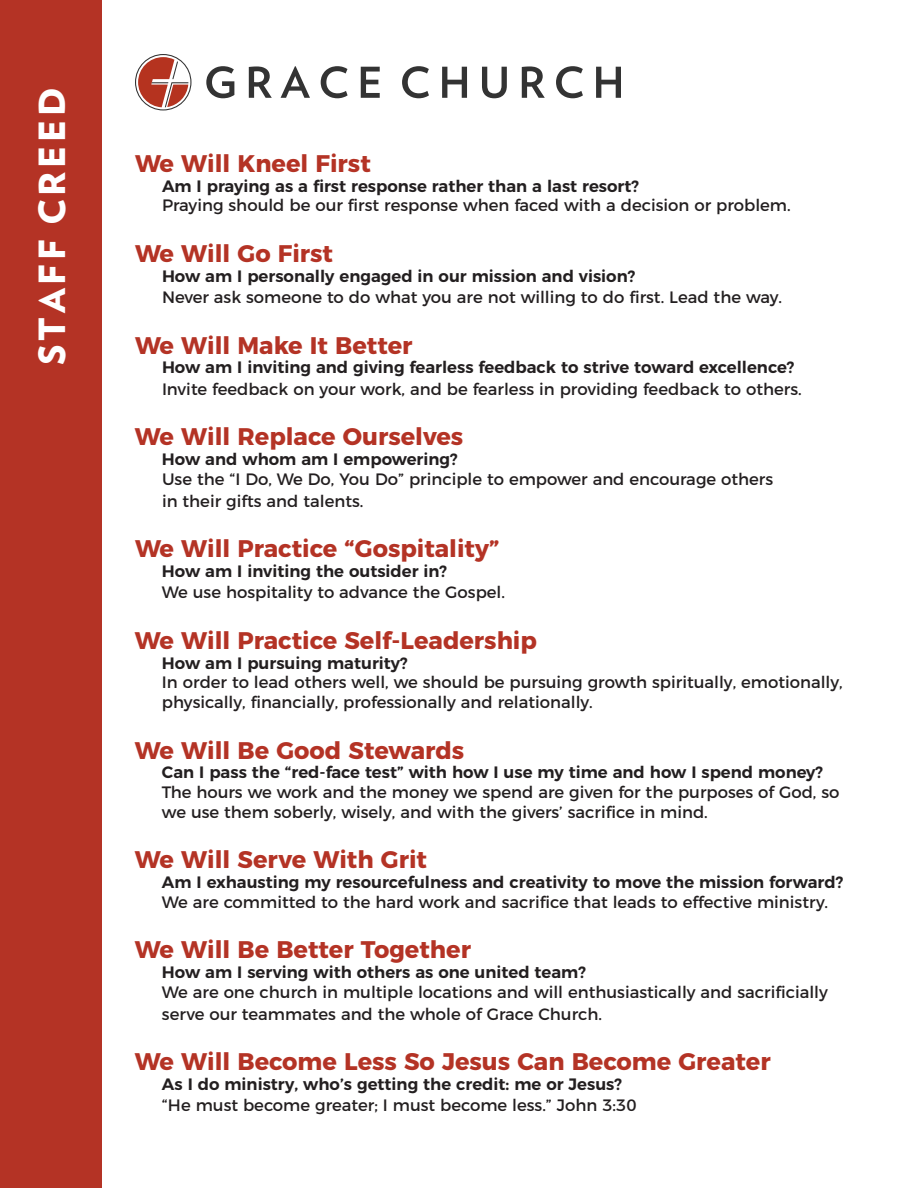
<style>
.page{position:relative;width:918px;height:1188px;background:#fff}
.page>*{position:absolute;margin:0;border:0;box-sizing:border-box;transform-origin:0 0}
.t1{font:900 36px "Verlag";letter-spacing:.1em;color:#fff}
.t2{font:700 24px "Montserrat";color:#b43325}
.t3{font:16.5px/19.8px "Montserrat";color:#231f20}
.t4{font:600 16.5px "Montserrat";color:#231f20}
</style>
<div class="page">
<div style="left:0;top:0;width:101px;height:1188px;background:#b43325"></div>
<svg style="left:135px;top:54px;width:56px;height:56px"></svg>
<svg style="left:206px;top:66px;width:28px;height:32px"></svg>
<svg style="left:249px;top:66px;width:23px;height:32px"></svg>
<svg style="left:281px;top:66px;width:29px;height:32px"></svg>
<svg style="left:321px;top:66px;width:27px;height:32px"></svg>
<svg style="left:361px;top:67px;width:19px;height:31px"></svg>
<svg style="left:402px;top:66px;width:27px;height:32px"></svg>
<svg style="left:442px;top:67px;width:25px;height:31px"></svg>
<svg style="left:482px;top:67px;width:25px;height:31px"></svg>
<svg style="left:522px;top:66px;width:23px;height:32px"></svg>
<svg style="left:556px;top:66px;width:27px;height:32px"></svg>
<svg style="left:596px;top:67px;width:25px;height:31px"></svg>
<p class="t1" style="left:22px;top:365px;width:279px;rotate:-90deg">STAFF CREED</p>
<p class="t2" style="left:135px;top:143px;width:237px">We Will Kneel First</p>
<p class="t4" style="left:162px;top:172px;width:479px">Am I praying as a first response rather than a last resort?</p>
<p class="t3" style="left:162px;top:194px;width:630px">Praying should be our first response when faced with a decision or problem.</p>
<p class="t2" style="left:135px;top:233px;width:200px">We Will Go First</p>
<p class="t4" style="left:162px;top:262px;width:475px">How am I personally engaged in our mission and vision?</p>
<p class="t3" style="left:162px;top:286px;width:622px">Never ask someone to do what you are not willing to do first. Lead the way.</p>
<p class="t2" style="left:135px;top:325px;width:279px">We Will Make It Better</p>
<p class="t4" style="left:162px;top:354px;width:634px">How am I inviting and giving fearless feedback to strive toward excellence?</p>
<p class="t3" style="left:162px;top:378px;width:641px">Invite feedback on your work, and be fearless in providing feedback to others.</p>
<p class="t2" style="left:135px;top:417px;width:330px">We Will Replace Ourselves</p>
<p class="t4" style="left:162px;top:446px;width:297px">How and whom am I empowering?</p>
<p class="t3" style="left:162px;top:468px;width:613px">Use the “I Do, We Do, You Do” principle to empower and encourage others</p>
<p class="t3" style="left:162px;top:489px;width:203px">in their gifts and talents.</p>
<p class="t2" style="left:135px;top:529px;width:366px">We Will Practice “Gospitality”</p>
<p class="t4" style="left:162px;top:557px;width:287px">How am I inviting the outsider in?</p>
<p class="t3" style="left:162px;top:581px;width:345px">We use hospitality to advance the Gospel.</p>
<p class="t2" style="left:135px;top:620px;width:403px">We Will Practice Self-Leadership</p>
<p class="t4" style="left:162px;top:649px;width:247px">How am I pursuing maturity?</p>
<p class="t3" style="left:162px;top:671px;width:682px">In order to lead others well, we should be pursuing growth spiritually, emotionally, physically, financially, professionally and relationally.</p>
<p class="t2" style="left:135px;top:730px;width:331px">We Will Be Good Stewards</p>
<p class="t4" style="left:162px;top:759px;width:663px">Can I pass the “red-face test” with how I use my time and how I spend money?</p>
<p class="t3" style="left:162px;top:781px;width:679px">The hours we work and the money we spend are given for the purposes of God, so we use them soberly, wisely, and with the givers’ sacrifice in mind.</p>
<p class="t2" style="left:135px;top:840px;width:294px">We Will Serve With Grit</p>
<p class="t4" style="left:162px;top:869px;width:683px">Am I exhausting my resourcefulness and creativity to move the mission forward?</p>
<p class="t3" style="left:162px;top:891px;width:668px">We are committed to the hard work and sacrifice that leads to effective ministry.</p>
<p class="t2" style="left:135px;top:930px;width:338px">We Will Be Better Together</p>
<p class="t4" style="left:162px;top:959px;width:426px">How am I serving with others as one united team?</p>
<p class="t3" style="left:162px;top:980px;width:667px;line-height:21.6px">We are one church in multiple locations and will enthusiastically and sacrificially serve our teammates and the whole of Grace Church.</p>
<p class="t2" style="left:135px;top:1042px;width:637px">We Will Become Less So Jesus Can Become Greater</p>
<p class="t4" style="left:162px;top:1070px;width:462px">As I do ministry, who’s getting the credit: me or Jesus?</p>
<p class="t3" style="left:162px;top:1094px;width:476px">“He must become greater; I must become less.” John 3:30</p>
</div>
